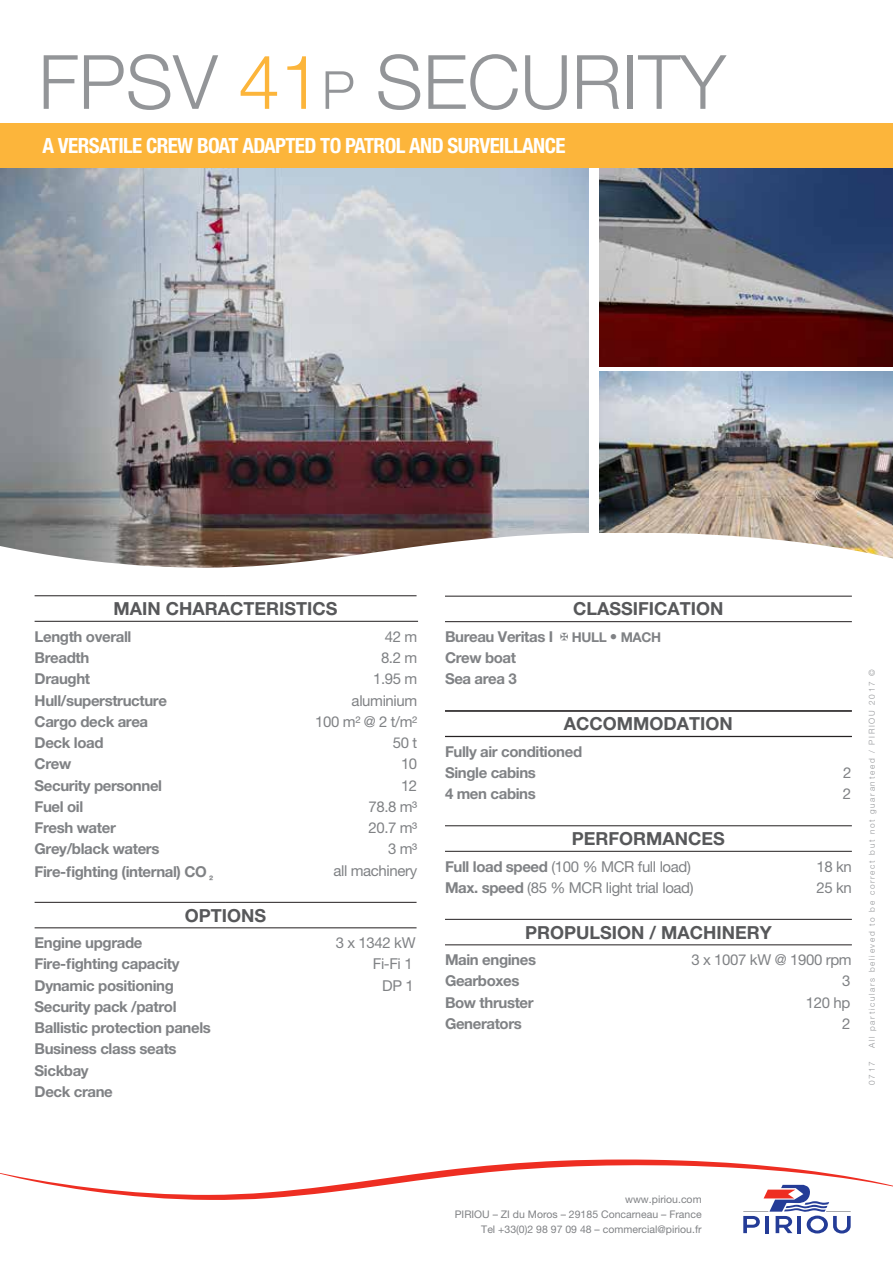
<style>
.page{position:relative;width:893px;height:1263px;background:#fff}
.page>*{position:absolute;margin:0;border:0;box-sizing:border-box;transform-origin:0 0}
.t1{font:300 75px "Helvetica Neue LT Pro";color:#939598}
.t2{font:700 condensed 21px "Helvetica Neue LT Pro";letter-spacing:-.03em;color:#fff}
.t3{font:700 18px "Helvetica Neue LT Pro";color:#57585a}
.t4{font:700 15px/21.3px "Helvetica Neue LT Pro";letter-spacing:-.025em;color:#808285}
.t5{font:15px "Helvetica Neue LT Pro";letter-spacing:-.025em;color:#808285}
.t6{font:10.5px/15px "Helvetica Neue LT Pro";color:#808285;text-align:right}
.t7{font:300 8.25px "Helvetica Neue LT Pro";letter-spacing:.2em;color:#939598}
.s1{font-style:inherit}
.s2{color:#fcb53b}
.s3{font-size:52.5px}
.s4{font-size:13.5px}
.s5{font-weight:700}
</style>
<div class="page">
<img style="left:0;top:168px;width:589px;height:365px">
<img style="left:599px;top:371px;width:294px;height:162px">
<img style="left:599px;top:168px;width:294px;height:198px">
<svg style="left:0;top:533px;width:893px;height:205px"></svg>
<svg style="left:0;top:1159px;width:893px;height:74px"></svg>
<svg style="left:35px;top:585px;width:382px;height:36px"></svg>
<hr style="left:35px;top:595px;width:191px;height:1px;background:#231f20">
<hr style="left:226px;top:595px;width:191px;height:1px;background:#231f20">
<hr style="left:35px;top:621px;width:191px;height:1px;background:#231f20">
<hr style="left:226px;top:621px;width:192px;height:1px;background:#231f20">
<hr style="left:35px;top:902px;width:191px;height:1px;background:#231f20">
<hr style="left:226px;top:902px;width:191px;height:1px;background:#231f20">
<hr style="left:35px;top:927px;width:191px;height:1px;background:#231f20">
<hr style="left:226px;top:927px;width:191px;height:1px;background:#231f20">
<hr style="left:445px;top:596px;width:285px;height:1px;background:#231f20">
<hr style="left:730px;top:596px;width:122px;height:1px;background:#231f20">
<hr style="left:445px;top:621px;width:285px;height:1px;background:#231f20">
<hr style="left:730px;top:621px;width:122px;height:1px;background:#231f20">
<hr style="left:445px;top:825px;width:285px;height:1px;background:#231f20">
<hr style="left:730px;top:825px;width:122px;height:1px;background:#231f20">
<hr style="left:445px;top:851px;width:285px;height:1px;background:#231f20">
<hr style="left:730px;top:851px;width:122px;height:1px;background:#231f20">
<hr style="left:445px;top:919px;width:285px;height:1px;background:#231f20">
<hr style="left:730px;top:919px;width:122px;height:1px;background:#231f20">
<hr style="left:445px;top:944px;width:285px;height:1px;background:#231f20">
<hr style="left:730px;top:944px;width:122px;height:1px;background:#231f20">
<hr style="left:445px;top:710px;width:285px;height:1px;background:#231f20">
<hr style="left:445px;top:711px;width:285px;height:1px;background:#231f20">
<hr style="left:730px;top:710px;width:122px;height:1px;background:#231f20">
<hr style="left:730px;top:711px;width:122px;height:1px;background:#231f20">
<hr style="left:445px;top:736px;width:285px;height:1px;background:#231f20">
<hr style="left:730px;top:736px;width:122px;height:1px;background:#231f20">
<div style="left:0;top:123px;width:893px;height:45px;background:#fcb53b"></div>
<svg style="left:560px;top:633px;width:8px;height:7px"></svg>
<h1 class="t1" style="left:38px;top:36px;width:689px"><span class="s1">FPSV</span> <span class="s2">41</span><span class="s3">p</span> SECURITY</h1>
<h2 class="t2" style="left:43px;top:133px;width:524px">A VERSATILE CREW BOAT ADAPTED TO PATROL AND SURVEILLANCE</h2>
<p class="t3" style="left:114px;top:597px;width:225px">MAIN CHARACTERISTICS</p>
<p class="t4" style="left:35px;top:625px;width:98px">Length overall</p>
<p class="t5" style="left:385px;top:628px;width:34px">42 m</p>
<p class="t4" style="left:35px;top:647px;width:56px">Breadth</p>
<p class="t5" style="left:381px;top:649px;width:38px">8.2 m</p>
<p class="t4" style="left:35px;top:668px;width:57px">Draught</p>
<p class="t5" style="left:373px;top:670px;width:46px">1.95 m</p>
<p class="t4" style="left:35px;top:689px;width:134px">Hull/superstructure</p>
<p class="t5" style="left:352px;top:691px;width:67px">aluminium</p>
<p class="t4" style="left:35px;top:711px;width:115px">Cargo deck area</p>
<p class="t5" style="left:315px;top:713px;width:104px">100 m² @ 2 t/m²</p>
<p class="t4" style="left:35px;top:732px;width:70px">Deck load</p>
<p class="t5" style="left:393px;top:734px;width:26px">50 t</p>
<p class="t4" style="left:35px;top:753px;width:38px">Crew</p>
<p class="t5" style="left:401px;top:755px;width:18px">10</p>
<p class="t4" style="left:35px;top:774px;width:129px">Security personnel</p>
<p class="t5" style="left:401px;top:776px;width:18px">12</p>
<p class="t4" style="left:35px;top:796px;width:50px">Fuel oil</p>
<p class="t5" style="left:368px;top:798px;width:50px">78.8 m³</p>
<p class="t4" style="left:35px;top:817px;width:83px">Fresh water</p>
<p class="t5" style="left:368px;top:819px;width:50px">20.7 m³</p>
<p class="t4" style="left:35px;top:838px;width:126px">Grey/black waters</p>
<p class="t5" style="left:388px;top:840px;width:31px">3 m³</p>
<p class="t4" style="left:35px;top:860px;width:180px">Fire-fighting (internal) CO <sub>²</sub></p>
<p class="t5" style="left:333px;top:861px;width:85px">all machinery</p>
<p class="t3" style="left:185px;top:904px;width:83px">OPTIONS</p>
<p class="t4" style="left:35px;top:932px;width:109px">Engine upgrade</p>
<p class="t5" style="left:336px;top:934px;width:81px">3 x 1342 kW</p>
<p class="t4" style="left:35px;top:953px;width:146px">Fire-fighting capacity</p>
<p class="t5" style="left:373px;top:955px;width:41px">Fi-Fi 1</p>
<p class="t4" style="left:35px;top:974px;width:141px">Dynamic positioning</p>
<p class="t5" style="left:382px;top:976px;width:33px">DP 1</p>
<p class="t4" style="left:35px;top:995px;width:178px">Security pack /patrol<br>Ballistic protection panels<br>Business class seats<br>Sickbay<br>Deck crane</p>
<p class="t3" style="left:573px;top:598px;width:152px">CLASSIFICATION</p>
<p class="t4" style="left:445px;top:625px;width:218px">Bureau Veritas I <span class="s4">HULL</span> • <span class="s4">MACH<br></span>Crew boat<br>Sea area 3</p>
<p class="t3" style="left:564px;top:713px;width:170px">ACCOMMODATION</p>
<p class="t4" style="left:445px;top:740px;width:139px">Fully air conditioned<br>Single cabins</p>
<p class="t5" style="left:843px;top:764px;width:10px">2</p>
<p class="t4" style="left:445px;top:783px;width:92px">4 men cabins</p>
<p class="t5" style="left:843px;top:785px;width:10px">2</p>
<p class="t3" style="left:572px;top:827px;width:155px">PERFORMANCES</p>
<p class="t5" style="left:445px;top:857px;width:247px"><span class="s5">Full load speed</span> (100 % MCR full load)</p>
<p class="t5" style="left:816px;top:857px;width:37px">18 kn</p>
<p class="t5" style="left:445px;top:878px;width:250px"><span class="s5">Max. speed</span> (85 % MCR light trial load)</p>
<p class="t5" style="left:816px;top:878px;width:37px">25 kn</p>
<p class="t3" style="left:525px;top:921px;width:248px">PROPULSION / MACHINERY</p>
<p class="t4" style="left:445px;top:949px;width:93px">Main engines</p>
<p class="t5" style="left:691px;top:951px;width:162px">3 x 1007 kW @ 1900 rpm</p>
<p class="t4" style="left:445px;top:970px;width:76px">Gearboxes</p>
<p class="t5" style="left:842px;top:972px;width:10px">3</p>
<p class="t4" style="left:445px;top:991px;width:90px">Bow thruster</p>
<p class="t5" style="left:806px;top:993px;width:46px">120 hp</p>
<p class="t4" style="left:445px;top:1012px;width:78px">Generators</p>
<p class="t5" style="left:842px;top:1014px;width:10px">2</p>
<p class="t7" style="left:867px;top:1048px;width:380px;rotate:-90deg">All particulars believed to be correct but not guaranteed / PIRIOU 2017 ©</p>
<p class="t7" style="left:867px;top:1085px;width:25px;rotate:-90deg">0717</p>
<p class="t6" style="left:455px;top:1192px;width:248px">www.piriou.com<br>PIRIOU – ZI du Moros – 29185 Concarneau – France<br>Tel +33(0)2 98 97 09 48 – commercial@piriou.fr</p>
</div>
